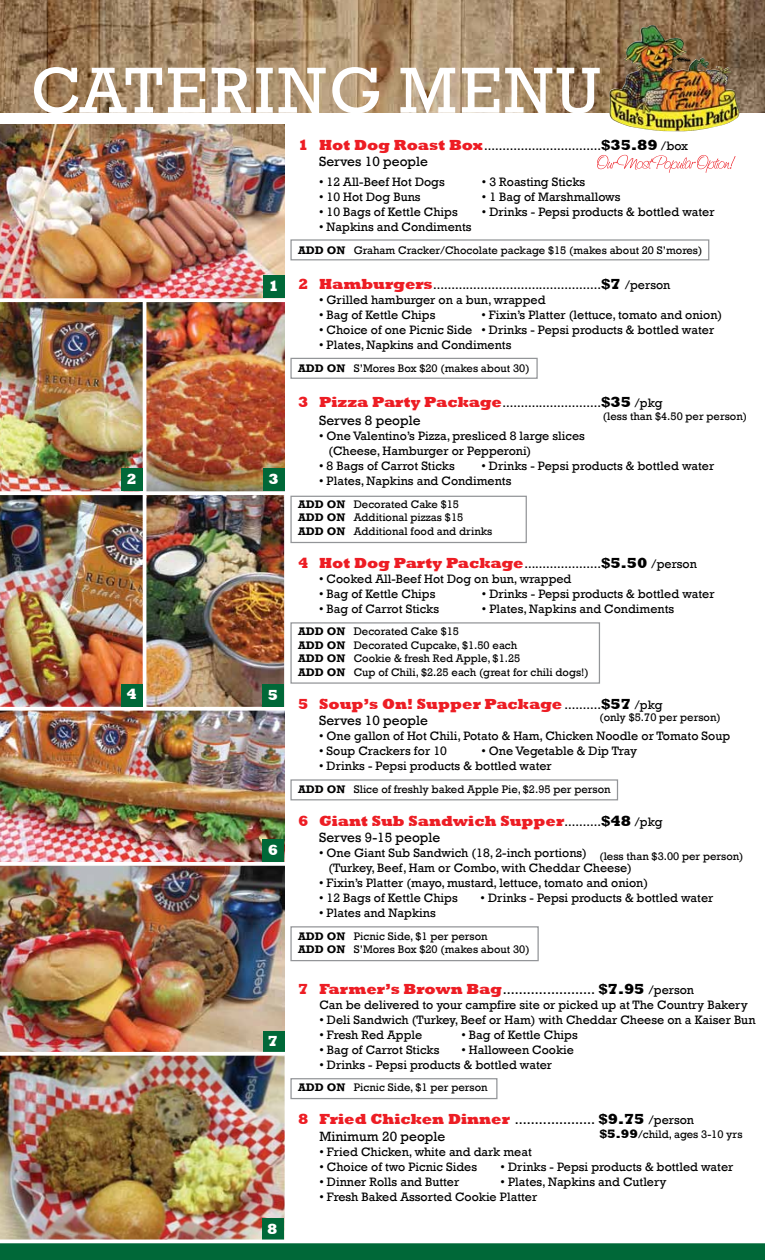
<style>
.page{position:relative;width:765px;height:1260px;background:#fff}
.page>*{position:absolute;margin:0;border:0;box-sizing:border-box;transform-origin:0 0}
.t1{font:66.25px "Rockwell";letter-spacing:.05em;color:#fff}
.t2{font:800 15px "Rockwell";color:#ed1d24}
.t3{font:800 15px "Rockwell";color:#fff}
.t4{font:13.75px/16.5px "Rockwell";color:#000}
.t5{font:12.5px/15px "Rockwell";color:#000}
.t6{font:11.25px/13.5px "Rockwell";color:#000}
.s1{font-weight:800;font-size:15px;color:#ed1d24}
.s2{font-weight:800;font-size:15px}
.s3{font-weight:700}
.s4{font-weight:400;font-size:12.5px;color:#000}
.s5{color:#000}
.s6{font-size:12.5px}
.s7{font-weight:800;font-size:12.5px}
</style>
<div class="page">
<div style="left:290px;top:622px;width:310px;height:62px;border:1px solid #939598"></div>
<div style="left:290px;top:779px;width:328px;height:21px;border:1px solid #939598"></div>
<img style="left:0;top:125px;width:285px;height:173px">
<img style="left:146px;top:302px;width:139px;height:405px">
<img style="left:0;top:0;width:765px;height:112px">
<img style="left:609px;top:27px;width:130px;height:104px">
<svg style="left:676px;top:57px;width:15px;height:6px"></svg>
<img style="left:0;top:302px;width:143px;height:405px">
<svg style="left:0;top:298px;width:285px;height:1px"></svg>
<svg style="left:0;top:491px;width:285px;height:4px"></svg>
<img style="left:0;top:711px;width:285px;height:341px">
<svg style="left:0;top:710px;width:285px;height:1px"></svg>
<img style="left:0;top:1056px;width:285px;height:184px">
<svg style="left:0;top:862px;width:285px;height:4px"></svg>
<div style="left:0;top:1241px;width:765px;height:19px;background:#006838"></div>
<div style="left:263px;top:276px;width:22px;height:22px;background:#006838"></div>
<div style="left:263px;top:468px;width:22px;height:23px;background:#006838"></div>
<div style="left:262px;top:684px;width:22px;height:23px;background:#006838"></div>
<div style="left:262px;top:839px;width:22px;height:23px;background:#006838"></div>
<div style="left:262px;top:1219px;width:21px;height:22px;background:#006838"></div>
<div style="left:263px;top:1031px;width:22px;height:23px;background:#006838"></div>
<div style="left:121px;top:684px;width:22px;height:23px;background:#006838"></div>
<div style="left:121px;top:469px;width:22px;height:22px;background:#006838"></div>
<div style="left:290px;top:496px;width:237px;height:47px;border:1px solid #939598"></div>
<svg style="left:597px;top:155px;width:138px;height:18px"></svg>
<hr style="left:0;top:1240px;width:765px;height:3px;background:#fff">
<svg style="left:0;top:1052px;width:285px;height:4px"></svg>
<div style="left:290px;top:358px;width:248px;height:21px;border:1px solid #939598"></div>
<div style="left:290px;top:926px;width:249px;height:35px;border:1px solid #939598"></div>
<div style="left:290px;top:1078px;width:208px;height:21px;border:1px solid #939598"></div>
<div style="left:290px;top:239px;width:419px;height:21px;border:1px solid #939598"></div>
<h1 class="t1" style="left:31px;top:52px;width:571px">CATERING MENU</h1>
<p class="t3" style="left:127px;top:470px;width:12px">2</p>
<p class="t3" style="left:127px;top:686px;width:12px">4</p>
<p class="t3" style="left:269px;top:277px;width:12px">1</p>
<p class="t3" style="left:269px;top:470px;width:12px">3</p>
<p class="t3" style="left:268px;top:686px;width:12px">5</p>
<p class="t3" style="left:268px;top:841px;width:12px">6</p>
<p class="t3" style="left:268px;top:1033px;width:12px">7</p>
<p class="t3" style="left:267px;top:1220px;width:12px">8</p>
<p class="t5" style="left:298px;top:138px;width:391px"><span class="s1">1 Hot Dog Roast Box</span>................................<span class="s2">$35.89</span> /box</p>
<p class="t4" style="left:319px;top:154px;width:111px">Serves 10 people</p>
<p class="t5" style="left:319px;top:175px;width:127px">• 12 All-Beef Hot Dogs</p>
<p class="t5" style="left:482px;top:175px;width:105px">• 3 Roasting Sticks</p>
<p class="t5" style="left:319px;top:190px;width:103px">• 10 Hot Dog Buns</p>
<p class="t5" style="left:482px;top:190px;width:140px">• 1 Bag of Marshmallows</p>
<p class="t5" style="left:319px;top:205px;width:140px">• 10 Bags of Kettle Chips</p>
<p class="t5" style="left:482px;top:205px;width:234px">• Drinks - Pepsi products &amp; bottled water</p>
<p class="t5" style="left:319px;top:220px;width:154px">• Napkins and Condiments</p>
<p class="t6" style="left:298px;top:244px;width:406px"><span class="s3">ADD ON</span> Graham Cracker/Chocolate package $15 (makes about 20 S’mores)</p>
<p class="t5" style="left:298px;top:278px;width:374px"><span class="s1">2 Hamburgers</span>..............................................<span class="s2">$7</span> /person</p>
<p class="t5" style="left:319px;top:293px;width:228px">• Grilled hamburger on a bun, wrapped</p>
<p class="t5" style="left:319px;top:308px;width:118px">• Bag of Kettle Chips</p>
<p class="t5" style="left:481px;top:308px;width:242px">• Fixin’s Platter (lettuce, tomato and onion)</p>
<p class="t5" style="left:319px;top:323px;width:397px">• Choice of one Picnic Side • Drinks - Pepsi products &amp; bottled water</p>
<p class="t5" style="left:319px;top:338px;width:194px">• Plates, Napkins and Condiments</p>
<p class="t6" style="left:298px;top:362px;width:233px"><span class="s3">ADD ON</span> S’Mores Box $20 (makes about 30)</p>
<p class="t5" style="left:298px;top:396px;width:366px"><span class="s1">3 Pizza Party Package</span>...........................<span class="s2">$35</span> /pkg</p>
<p class="t4" style="left:319px;top:413px;width:103px">Serves 8 people</p>
<p class="t5" style="left:328px;top:429px;width:258px;text-indent:-9px">• One Valentino’s Pizza, presliced 8 large slices (Cheese, Hamburger or Pepperoni)</p>
<p class="t5" style="left:319px;top:459px;width:137px">• 8 Bags of Carrot Sticks</p>
<p class="t5" style="left:481px;top:459px;width:234px">• Drinks - Pepsi products &amp; bottled water</p>
<p class="t5" style="left:319px;top:474px;width:194px">• Plates, Napkins and Condiments</p>
<p class="t6" style="left:298px;top:498px;width:196px"><span class="s3">ADD ON</span> Decorated Cake $15<br><span class="s3">ADD ON</span> Additional pizzas $15<br><span class="s3">ADD ON</span> Additional food and drinks</p>
<p class="t5" style="left:298px;top:556px;width:400px"><span class="s1">4 Hot Dog Party Package</span>.....................<span class="s2">$5.50</span> /person</p>
<p class="t5" style="left:319px;top:571px;width:254px">• Cooked All-Beef Hot Dog on bun, wrapped</p>
<p class="t5" style="left:319px;top:586px;width:118px">• Bag of Kettle Chips</p>
<p class="t5" style="left:482px;top:586px;width:234px">• Drinks - Pepsi products &amp; bottled water</p>
<p class="t5" style="left:319px;top:601px;width:122px">• Bag of Carrot Sticks</p>
<p class="t5" style="left:482px;top:601px;width:194px">• Plates, Napkins and Condiments</p>
<p class="t6" style="left:298px;top:625px;width:292px"><span class="s3">ADD ON</span> Decorated Cake $15<br><span class="s3">ADD ON</span> Decorated Cupcake, $1.50 each<br><span class="s3">ADD ON</span> Cookie &amp; fresh Red Apple, $1.25<br><span class="s3">ADD ON</span> Cup of Chili, $2.25 each (great for chili dogs!)</p>
<p class="t2" style="left:298px;top:695px;width:366px">5 Soup’s On! Supper Package <span class="s4">..........</span><span class="s5">$57</span> <span class="s4">/pkg</span></p>
<p class="t4" style="left:319px;top:713px;width:111px">Serves 10 people</p>
<p class="t5" style="left:319px;top:729px;width:413px">• One gallon of Hot Chili, Potato &amp; Ham, Chicken Noodle or Tomato Soup</p>
<p class="t5" style="left:319px;top:744px;width:129px">• Soup Crackers for 10</p>
<p class="t5" style="left:481px;top:744px;width:157px">• One Vegetable &amp; Dip Tray</p>
<p class="t5" style="left:319px;top:759px;width:234px">• Drinks - Pepsi products &amp; bottled water</p>
<p class="t6" style="left:298px;top:783px;width:314px"><span class="s3">ADD ON</span> Slice of freshly baked Apple Pie, $2.95 per person</p>
<p class="t2" style="left:298px;top:812px;width:366px">6 Giant Sub Sandwich Supper<span class="s4">..........</span><span class="s5">$48</span> <span class="s4">/pkg</span></p>
<p class="t4" style="left:319px;top:830px;width:123px">Serves 9-15 people</p>
<p class="t5" style="left:328px;top:846px;width:305px;text-indent:-9px">• One Giant Sub Sandwich (18, 2-inch portions) (Turkey, Beef, Ham or Combo, with Cheddar Cheese)</p>
<p class="t5" style="left:319px;top:876px;width:331px">• Fixin’s Platter (mayo, mustard, lettuce, tomato and onion)</p>
<p class="t5" style="left:319px;top:891px;width:140px">• 12 Bags of Kettle Chips</p>
<p class="t5" style="left:481px;top:891px;width:234px">• Drinks - Pepsi products &amp; bottled water</p>
<p class="t5" style="left:319px;top:906px;width:118px">• Plates and Napkins</p>
<p class="t6" style="left:298px;top:930px;width:233px"><span class="s3">ADD ON</span> Picnic Side, $1 per person<br><span class="s3">ADD ON</span> S’Mores Box $20 (makes about 30)</p>
<p class="t4" style="left:298px;top:981px;width:398px"><span class="s1">7 Farmer’s Brown Bag</span>....................... <span class="s2">$7.95</span> <span class="s6">/person</span></p>
<p class="t5" style="left:319px;top:997px;width:430px">Can be delivered to your campfire site or picked up at The Country Bakery</p>
<p class="t5" style="left:319px;top:1012px;width:438px">• Deli Sandwich (Turkey, Beef or Ham) with Cheddar Cheese on a Kaiser Bun</p>
<p class="t5" style="left:319px;top:1027px;width:105px">• Fresh Red Apple</p>
<p class="t5" style="left:461px;top:1027px;width:118px">• Bag of Kettle Chips</p>
<p class="t5" style="left:319px;top:1042px;width:122px">• Bag of Carrot Sticks</p>
<p class="t5" style="left:461px;top:1042px;width:114px">• Halloween Cookie</p>
<p class="t5" style="left:319px;top:1057px;width:234px">• Drinks - Pepsi products &amp; bottled water</p>
<p class="t6" style="left:298px;top:1081px;width:191px"><span class="s3">ADD ON</span> Picnic Side, $1 per person</p>
<p class="t4" style="left:319px;top:1112px;width:376px;text-indent:-21px"><span class="s1">8 Fried Chicken Dinner</span> .................... <span class="s2">$9.75</span> <span class="s6">/person<br></span>Minimum 20 people</p>
<p class="t5" style="left:319px;top:1144px;width:214px">• Fried Chicken, white and dark meat</p>
<p class="t5" style="left:319px;top:1159px;width:159px">• Choice of two Picnic Sides</p>
<p class="t5" style="left:501px;top:1159px;width:234px">• Drinks - Pepsi products &amp; bottled water</p>
<p class="t5" style="left:319px;top:1174px;width:141px">• Dinner Rolls and Butter</p>
<p class="t5" style="left:501px;top:1174px;width:167px">• Plates, Napkins and Cutlery</p>
<p class="t5" style="left:319px;top:1189px;width:219px">• Fresh Baked Assorted Cookie Platter</p>
<p class="t6" style="left:603px;top:409px;width:146px">(less than $4.50 per person)</p>
<p class="t6" style="left:599px;top:711px;width:123px">(only $5.70 per person)</p>
<p class="t6" style="left:599px;top:850px;width:146px">(less than $3.00 per person)</p>
<p class="t6" style="left:599px;top:1127px;width:145px"><span class="s7">$5.99</span>/child, ages 3-10 yrs</p>
</div>
